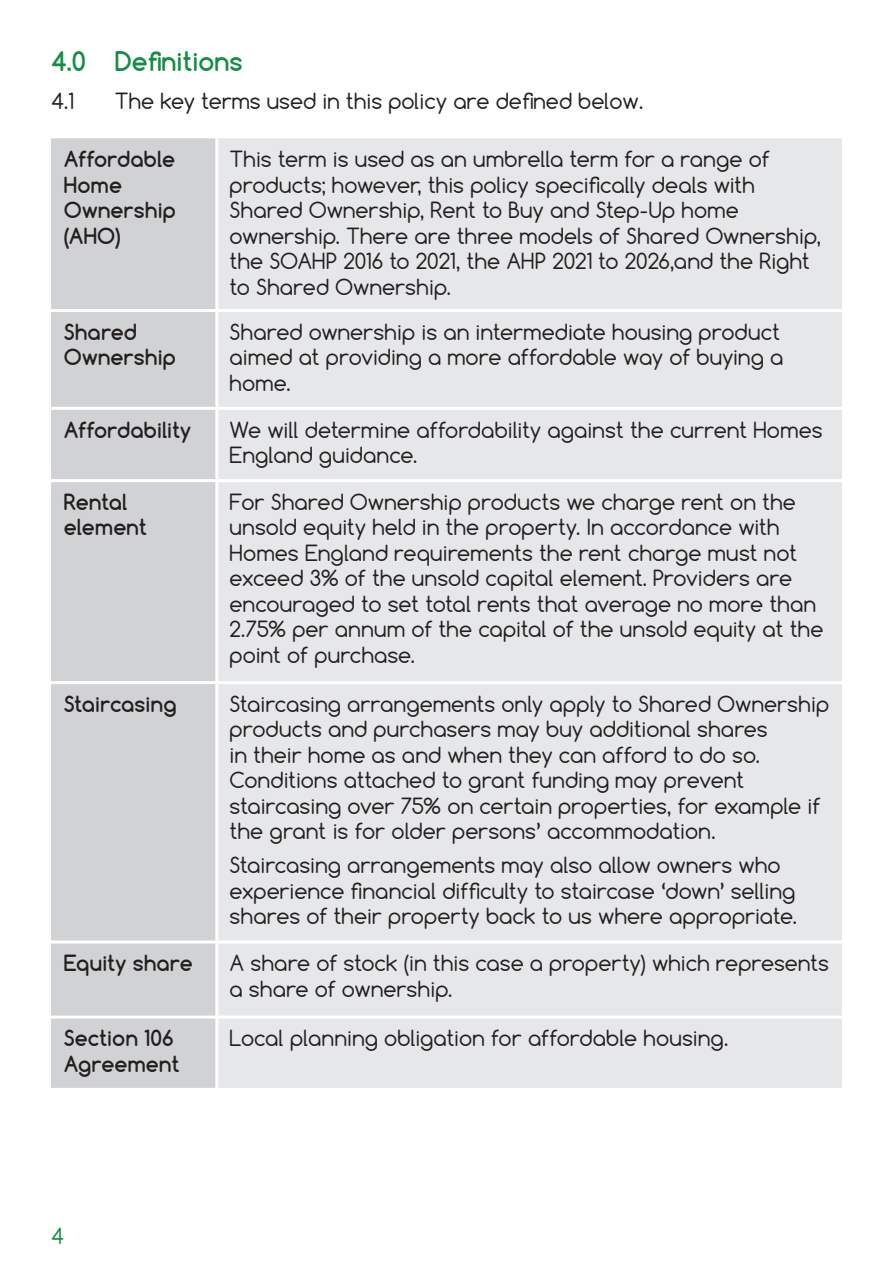
<style>
.page{position:relative;width:893px;height:1263px;background:#fff}
.page>*{position:absolute;margin:0;border:0;box-sizing:border-box;transform-origin:0 0}
.t1{font:700 25.5px "Comfortaa";color:#158e44}
.t2{font:21px/25.5px "Comfortaa";letter-spacing:.005em;color:#231f20}
.t3{font:700 21px/25.5px "Comfortaa";letter-spacing:.005em;color:#231f20}
.t4{font:21px "Comfortaa";color:#158e44}
</style>
<div class="page">
<div style="left:51px;top:138px;width:164px;height:950px;background:#d1d2d4"></div>
<div style="left:218px;top:138px;width:624px;height:950px;background:#e6e7e9"></div>
<hr style="left:51px;top:407px;width:166px;height:3px;background:#fff">
<hr style="left:217px;top:407px;width:625px;height:3px;background:#fff">
<hr style="left:51px;top:681px;width:166px;height:3px;background:#fff">
<hr style="left:217px;top:681px;width:625px;height:3px;background:#fff">
<hr style="left:51px;top:940px;width:166px;height:3px;background:#fff">
<hr style="left:217px;top:940px;width:625px;height:3px;background:#fff">
<hr style="left:51px;top:1015px;width:166px;height:3px;background:#fff">
<hr style="left:217px;top:1015px;width:625px;height:3px;background:#fff">
<hr style="left:51px;top:309px;width:166px;height:3px;background:#fff">
<hr style="left:217px;top:309px;width:625px;height:3px;background:#fff">
<hr style="left:51px;top:479px;width:166px;height:3px;background:#fff">
<hr style="left:217px;top:479px;width:625px;height:3px;background:#fff">
<p class="t1" style="left:51px;top:45px;width:193px">4.0 Definitions</p>
<p class="t2" style="left:51px;top:88px;width:24px">4.1</p>
<p class="t2" style="left:115px;top:88px;width:530px">The key terms used in this policy are defined below.</p>
<p class="t3" style="left:64px;top:146px;width:114px">Affordable<br>Home<br>Ownership (AHO)</p>
<p class="t2" style="left:230px;top:146px;width:593px">This term is used as an umbrella term for a range of products; however, this policy specifically deals with Shared Ownership, Rent to Buy and Step-Up home ownership. There are three models of Shared Ownership, the SOAHP 2016 to 2021, the AHP 2021 to 2026,and the Right to Shared Ownership.</p>
<p class="t3" style="left:64px;top:319px;width:114px">Shared<br>Ownership</p>
<p class="t2" style="left:230px;top:319px;width:555px">Shared ownership is an intermediate housing product aimed at providing a more affordable way of buying a home.</p>
<p class="t3" style="left:64px;top:416px;width:129px">Affordability</p>
<p class="t2" style="left:230px;top:416px;width:594px">We will determine affordability against the current Homes<br>England guidance.</p>
<p class="t3" style="left:64px;top:489px;width:85px">Rental element</p>
<p class="t2" style="left:230px;top:489px;width:595px">For Shared Ownership products we charge rent on the unsold equity held in the property. In accordance with Homes England requirements the rent charge must not exceed 3% of the unsold capital element. Providers are encouraged to set total rents that average no more than 2.75% per annum of the capital of the unsold equity at the point of purchase.</p>
<p class="t3" style="left:64px;top:691px;width:114px">Staircasing</p>
<p class="t2" style="left:230px;top:691px;width:601px">Staircasing arrangements only apply to Shared Ownership products and purchasers may buy additional shares<br>in their home as and when they can afford to do so.<br>Conditions attached to grant funding may prevent staircasing over 75% on certain properties, for example if the grant is for older persons’ accommodation.</p>
<p class="t2" style="left:230px;top:852px;width:569px">Staircasing arrangements may also allow owners who experience financial difficulty to staircase ‘down’ selling shares of their property back to us where appropriate.</p>
<p class="t3" style="left:64px;top:950px;width:131px">Equity share</p>
<p class="t2" style="left:230px;top:950px;width:601px">A share of stock (in this case a property) which represents a share of ownership.</p>
<p class="t3" style="left:64px;top:1025px;width:117px">Section 106<br>Agreement</p>
<p class="t2" style="left:230px;top:1025px;width:500px">Local planning obligation for affordable housing.</p>
<p class="t4" style="left:51px;top:1222px;width:15px">4</p>
</div>
